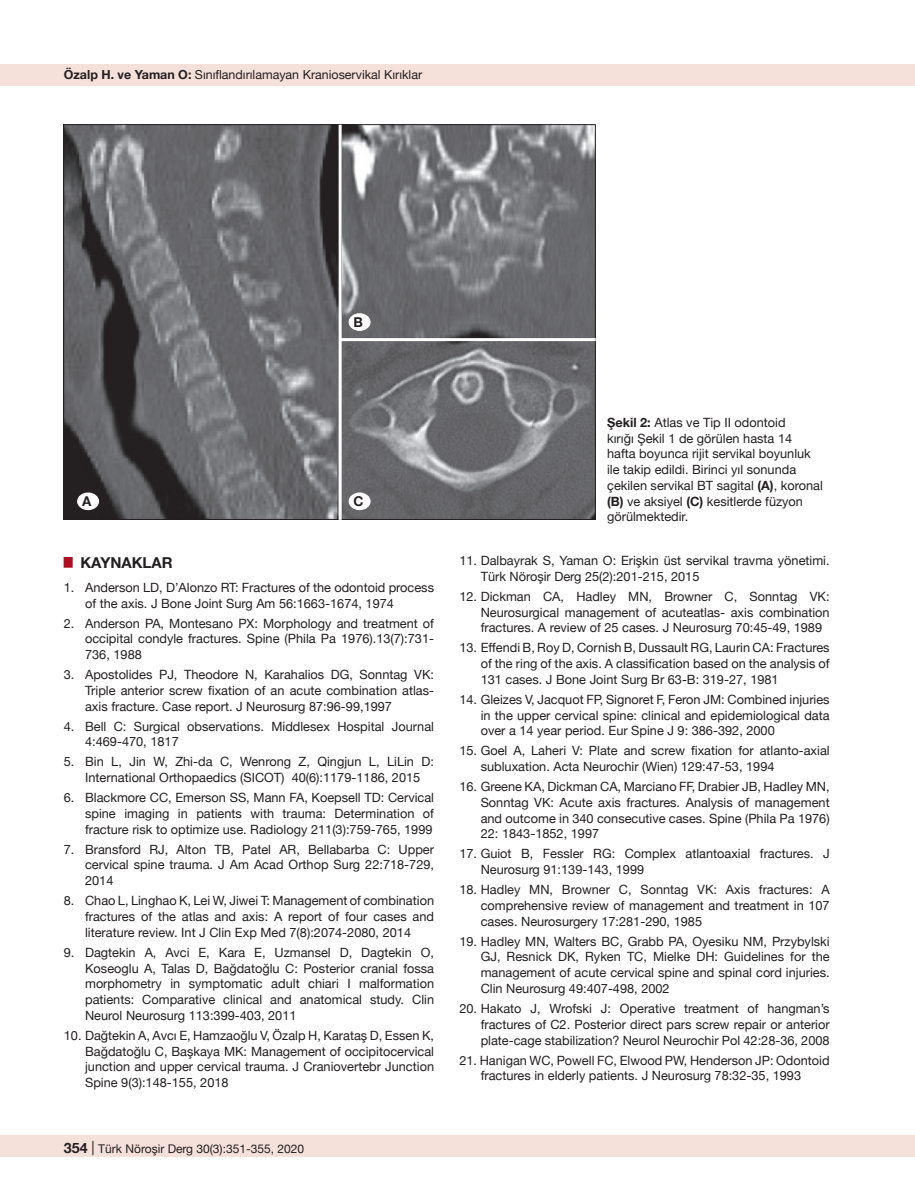
<style>
.page{position:relative;width:915px;height:1191px;background:#fff}
.page>*{position:absolute;margin:0;border:0;box-sizing:border-box;transform-origin:0 0}
.t1{font:700 15px "Helvetica Neue";color:#231f20}
.t2{font:700 13.5px "Helvetica Neue";color:#231f20}
.t3{font:12.75px/15.8px "Helvetica Neue";color:#231f20;text-align:justify}
.t4{font:12.45px "Helvetica Neue";color:#231f20}
.t5{font:12px "Helvetica Neue";color:#231f20}
.s1{font-weight:700}
.s2{font-weight:700;font-size:14.25px}
.s3{font-size:14.25px}
</style>
<div class="page">
<div style="left:0;top:1135px;width:914px;height:22px;background:#f6e1da"></div>
<div style="left:0;top:64px;width:914px;height:21px;background:#f6e1da"></div>
<img style="left:65px;top:126px;width:528px;height:392px">
<div style="left:78px;top:493px;width:20px;height:16px;background:#fff;border-radius:50%"></div>
<div style="left:77px;top:493px;width:22px;height:17px;border:1px solid #fff;border-radius:50%"></div>
<div style="left:349px;top:314px;width:21px;height:16px;background:#fff;border-radius:50%"></div>
<div style="left:349px;top:313px;width:21px;height:17px;border:1px solid #fff;border-radius:50%"></div>
<div style="left:349px;top:493px;width:21px;height:16px;background:#fff;border-radius:50%"></div>
<div style="left:349px;top:493px;width:21px;height:17px;border:1px solid #fff;border-radius:50%"></div>
<hr style="left:340px;top:338px;width:255px;height:3px;background:#fff">
<hr style="left:338px;top:125px;width:3px;height:395px;background:#fff">
<p class="t4" style="left:64px;top:66px;width:360px"><span class="s1">Özalp H. ve Yaman O:</span> Sınıflandırılamayan Kranioservikal Kırıklar</p>
<p class="t2" style="left:353px;top:312px;width:11px">B</p>
<p class="t2" style="left:82px;top:491px;width:11px">A</p>
<p class="t2" style="left:353px;top:491px;width:12px">C</p>
<p class="t1" style="left:64px;top:550px;width:110px"><sup>█</sup> KAYNAKLAR</p>
<p class="t3" style="left:85px;top:580px;width:350px;text-indent:-21px">1. Anderson LD, D’Alonzo RT: Fractures of the odontoid process of the axis. J Bone Joint Surg Am 56:1663‐1674, 1974</p>
<p class="t3" style="left:85px;top:616px;width:350px;text-indent:-21px">2. Anderson PA, Montesano PX: Morphology and treatment of occipital condyle fractures. Spine (Phila Pa 1976).13(7):731- 736, 1988</p>
<p class="t3" style="left:85px;top:667px;width:350px;text-indent:-21px">3. Apostolides PJ, Theodore N, Karahalios DG, Sonntag VK:<br>Triple anterior screw fixation of an acute combination atlas&shy;axis fracture. Case report. J Neurosurg 87:96-99,1997</p>
<p class="t3" style="left:85px;top:719px;width:350px;text-indent:-21px">4. Bell C: Surgical observations. Middlesex Hospital Journal<br>4:469-470, 1817</p>
<p class="t3" style="left:64px;top:754px;width:371px;text-align:center">5. Bin L, Jin W, Zhi-da C, Wenrong Z, Qingjun L, LiLin D:<br>International Orthopaedics (SICOT) 40(6):1179-1186, 2015</p>
<p class="t3" style="left:85px;top:790px;width:350px;text-indent:-21px">6. Blackmore CC, Emerson SS, Mann FA, Koepsell TD: Cervical spine imaging in patients with trauma: Determination of fracture risk to optimize use. Radiology 211(3):759-765, 1999</p>
<p class="t3" style="left:85px;top:842px;width:350px;text-indent:-21px">7. Bransford RJ, Alton TB, Patel AR, Bellabarba C: Upper cervical spine trauma. J Am Acad Orthop Surg 22:718-729, 2014</p>
<p class="t3" style="left:85px;top:893px;width:350px;text-indent:-21px">8. Chao L, Linghao K, Lei W, Jiwei T: Management of combination fractures of the atlas and axis: A report of four cases and literature review. Int J Clin Exp Med 7(8):2074-2080, 2014</p>
<p class="t3" style="left:85px;top:945px;width:350px;text-indent:-21px">9. Dagtekin A, Avci E, Kara E, Uzmansel D, Dagtekin O, Koseoglu A, Talas D, Bağdatoğlu C: Posterior cranial fossa morphometry in symptomatic adult chiari I malformation patients: Comparative clinical and anatomical study. Clin Neurol Neurosurg 113:399‐403, 2011</p>
<p class="t3" style="left:85px;top:1028px;width:350px;text-indent:-21px">10. Dağtekin A, Avcı E, Hamzaoğlu V, Özalp H, Karataş D, Essen K, Bağdatoğlu C, Başkaya MK: Management of occipitocervical junction and upper cervical trauma. J Craniovertebr Junction Spine 9(3):148-155, 2018</p>
<p class="t5" style="left:63px;top:1140px;width:242px"><span class="s2">354</span> <span class="s3">|</span> Türk Nöroşir Derg 30(3):351-355, 2020</p>
<p class="t3" style="left:607px;top:415px;width:217px;text-align:left"><span class="s1">Şekil 2:</span> Atlas ve Tip II odontoid<br>kırığı Şekil 1 de görülen hasta 14 hafta boyunca rijit servikal boyunluk ile takip edildi. Birinci yıl sonunda çekilen servikal BT sagital <span class="s1">(A)</span>, koronal <span class="s1">(B)</span> ve aksiyel <span class="s1">(C)</span> kesitlerde füzyon görülmektedir.</p>
<p class="t3" style="left:480px;top:553px;width:350px;text-indent:-21px">11. Dalbayrak S, Yaman O: Erişkin üst servikal travma yönetimi.<br>Türk Nöroşir Derg 25(2):201-215, 2015</p>
<p class="t3" style="left:480px;top:589px;width:350px;text-indent:-21px">12. Dickman CA, Hadley MN, Browner C, Sonntag VK:<br>Neurosurgical management of acuteatlas- axis combination fractures. A review of 25 cases. J Neurosurg 70:45-49, 1989</p>
<p class="t3" style="left:480px;top:640px;width:350px;text-indent:-21px">13. Effendi B, Roy D, Cornish B, Dussault RG, Laurin CA: Fractures of the ring of the axis. A classification based on the analysis of 131 cases. J Bone Joint Surg Br 63‐B: 319‐27, 1981</p>
<p class="t3" style="left:480px;top:692px;width:350px;text-indent:-21px">14. Gleizes V, Jacquot FP, Signoret F, Feron JM: Combined injuries in the upper cervical spine: clinical and epidemiological data over a 14 year period. Eur Spine J 9: 386-392, 2000</p>
<p class="t3" style="left:480px;top:743px;width:350px;text-indent:-21px">15. Goel A, Laheri V: Plate and screw fixation for atlanto‐axial subluxation. Acta Neurochir (Wien) 129:47‐53, 1994</p>
<p class="t3" style="left:480px;top:779px;width:350px;text-indent:-21px">16. Greene KA, Dickman CA, Marciano FF, Drabier JB, Hadley MN, Sonntag VK: Acute axis fractures. Analysis of management and outcome in 340 consecutive cases. Spine (Phila Pa 1976)<br>22: 1843-1852, 1997</p>
<p class="t3" style="left:480px;top:846px;width:350px;text-indent:-21px">17. Guiot B, Fessler RG: Complex atlantoaxial fractures. J<br>Neurosurg 91:139-143, 1999</p>
<p class="t3" style="left:480px;top:882px;width:350px;text-indent:-21px">18. Hadley MN, Browner C, Sonntag VK: Axis fractures: A comprehensive review of management and treatment in 107 cases. Neurosurgery 17:281‐290, 1985</p>
<p class="t3" style="left:480px;top:934px;width:350px;text-indent:-21px">19. Hadley MN, Walters BC, Grabb PA, Oyesiku NM, Przybylski GJ, Resnick DK, Ryken TC, Mielke DH: Guidelines for the management of acute cervical spine and spinal cord injuries.<br>Clin Neurosurg 49:407-498, 2002</p>
<p class="t3" style="left:480px;top:1001px;width:350px;text-indent:-21px">20. Hakato J, Wrofski J: Operative treatment of hangman’s fractures of C2. Posterior direct pars screw repair or anterior plate-cage stabilization? Neurol Neurochir Pol 42:28-36, 2008</p>
<p class="t3" style="left:459px;top:1052px;width:371px;text-align:center">21. Hanigan WC, Powell FC, Elwood PW, Henderson JP: Odontoid fractures in elderly patients. J Neurosurg 78:32-35, 1993</p>
</div>
